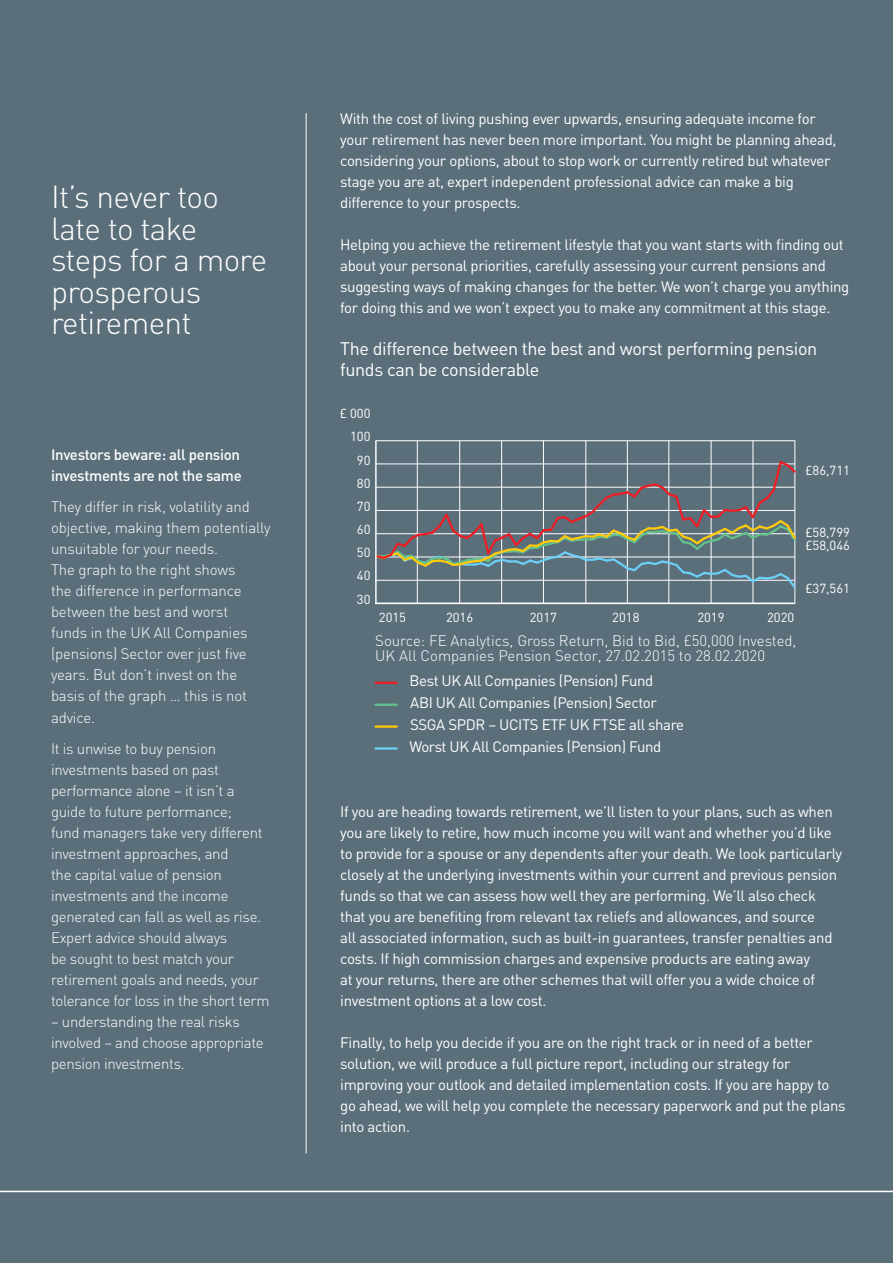
<style>
.page{position:relative;width:893px;height:1263px;background:#5b6f7b}
.page>*{position:absolute;margin:0;border:0;box-sizing:border-box;transform-origin:0 0}
.t1{font:300 31.5px/31.5px "DIN";letter-spacing:-.02em;color:#fff}
.t2{font:18px/21px "DIN";letter-spacing:-.02em;color:#fff}
.t3{font:15px/21px "DIN";letter-spacing:-.02em;color:#fff}
.t4{font:300 15px/21px "DIN";letter-spacing:-.02em;color:#fff}
.t5{font:300 15px/15px "DIN";color:#fff}
.t6{font:500 15px/21px "DIN";letter-spacing:-.02em;color:#fff}
.t7{font:13.05px/23.1px "DIN";color:#fff;text-align:right}
</style>
<div class="page">
<hr style="left:306px;top:113px;width:1px;height:1040px;background:#fff">
<hr style="left:0;top:1191px;width:893px;height:1px;background:#fff">
<hr style="left:375px;top:682px;width:22px;height:2px;background:#ee1d23">
<hr style="left:375px;top:703px;width:22px;height:3px;background:#65c18b">
<hr style="left:375px;top:747px;width:22px;height:3px;background:#6bcff6">
<hr style="left:375px;top:725px;width:22px;height:3px;background:#feca0a">
<hr style="left:417px;top:440px;width:1px;height:163px;background:#fff">
<hr style="left:501px;top:440px;width:1px;height:163px;background:#fff">
<hr style="left:459px;top:440px;width:1px;height:163px;background:#fff">
<hr style="left:543px;top:440px;width:1px;height:163px;background:#fff">
<hr style="left:585px;top:440px;width:1px;height:163px;background:#fff">
<hr style="left:627px;top:440px;width:1px;height:163px;background:#fff">
<hr style="left:668px;top:440px;width:1px;height:163px;background:#fff">
<hr style="left:711px;top:440px;width:1px;height:163px;background:#fff">
<hr style="left:752px;top:440px;width:1px;height:163px;background:#fff">
<hr style="left:375px;top:602px;width:419px;height:2px;background:#fff">
<hr style="left:376px;top:440px;width:419px;height:1px;background:#fff">
<hr style="left:794px;top:440px;width:1px;height:164px;background:#fff">
<svg style="left:377px;top:459px;width:419px;height:131px"></svg>
<hr style="left:375px;top:441px;width:2px;height:163px;background:#fff">
<h1 class="t1" style="left:51px;top:181px;width:218px">It’s never too late to take steps for a more prosperous retirement</h1>
<p class="t6" style="left:51px;top:443px;width:192px">Investors beware: all pension investments are not the same</p>
<p class="t4" style="left:51px;top:496px;width:221px">They differ in risk, volatility and objective, making them potentially unsuitable for your needs.<br>The graph to the right shows<br>the difference in performance between the best and worst<br>funds in the UK All Companies (pensions) Sector over just five years. But don’t invest on the basis of the graph … this is not advice.</p>
<p class="t4" style="left:51px;top:738px;width:220px">It is unwise to buy pension investments based on past performance alone – it isn’t a guide to future performance;<br>fund managers take very different investment approaches, and<br>the capital value of pension investments and the income generated can fall as well as rise.<br>Expert advice should always<br>be sought to best match your retirement goals and needs, your tolerance for loss in the short term</p>
<p class="t4" style="left:51px;top:1011px;width:214px">– understanding the real risks involved – and choose appropriate pension investments.</p>
<p class="t3" style="left:340px;top:108px;width:498px">With the cost of living pushing ever upwards, ensuring adequate income for your retirement has never been more important. You might be planning ahead, considering your options, about to stop work or currently retired but whatever stage you are at, expert independent professional advice can make a big difference to your prospects.</p>
<p class="t3" style="left:340px;top:234px;width:511px">Helping you achieve the retirement lifestyle that you want starts with finding out about your personal priorities, carefully assessing your current pensions and suggesting ways of making changes for the better. We won’t charge you anything for doing this and we won’t expect you to make any commitment at this stage.</p>
<p class="t2" style="left:340px;top:338px;width:479px">The difference between the best and worst performing pension funds can be considerable</p>
<p class="t7" style="left:340px;top:402px;width:32px">£ 000<br>100<br>90<br>80<br>70<br>60<br>50<br>40<br>30</p>
<p class="t7" style="left:379px;top:605px;width:29px">2015</p>
<p class="t7" style="left:446px;top:605px;width:29px">2016</p>
<p class="t7" style="left:530px;top:605px;width:29px">2017</p>
<p class="t7" style="left:612px;top:605px;width:29px">2018</p>
<p class="t7" style="left:697px;top:605px;width:29px">2019</p>
<p class="t7" style="left:767px;top:605px;width:29px">2020</p>
<p class="t5" style="left:375px;top:633px;width:423px">Source: FE Analytics, Gross Return, Bid to Bid, £50,000 Invested,<br>UK All Companies Pension Sector, 27.02.2015 to 28.02.2020</p>
<p class="t3" style="left:410px;top:669px;width:249px;line-height:21.9px">Best UK All Companies (Pension) Fund<br>ABI UK All Companies (Pension) Sector</p>
<p class="t3" style="left:410px;top:736px;width:253px">Worst UK All Companies (Pension) Fund</p>
<p class="t3" style="left:410px;top:714px;width:275px">SSGA SPDR – UCITS ETF UK FTSE all share</p>
<p class="t7" style="left:805px;top:459px;width:46px">£86,711</p>
<p class="t7" style="left:805px;top:525px;width:46px;line-height:13.2px;text-align:left">£58,799 £58,046</p>
<p class="t7" style="left:805px;top:576px;width:46px">£37,561</p>
<p class="t3" style="left:340px;top:801px;width:504px">If you are heading towards retirement, we’ll listen to your plans, such as when you are likely to retire, how much income you will want and whether you’d like to provide for a spouse or any dependents after your death. We look particularly closely at the underlying investments within your current and previous pension funds so that we can assess how well they are performing. We’ll also check that you are benefiting from relevant tax reliefs and allowances, and source<br>all associated information, such as built-in guarantees, transfer penalties and costs. If high commission charges and expensive products are eating away<br>at your returns, there are other schemes that will offer you a wide choice of investment options at a low cost.</p>
<p class="t3" style="left:340px;top:1032px;width:507px">Finally, to help you decide if you are on the right track or in need of a better solution, we will produce a full picture report, including our strategy for improving your outlook and detailed implementation costs. If you are happy to go ahead, we will help you complete the necessary paperwork and put the plans into action.</p>
</div>
